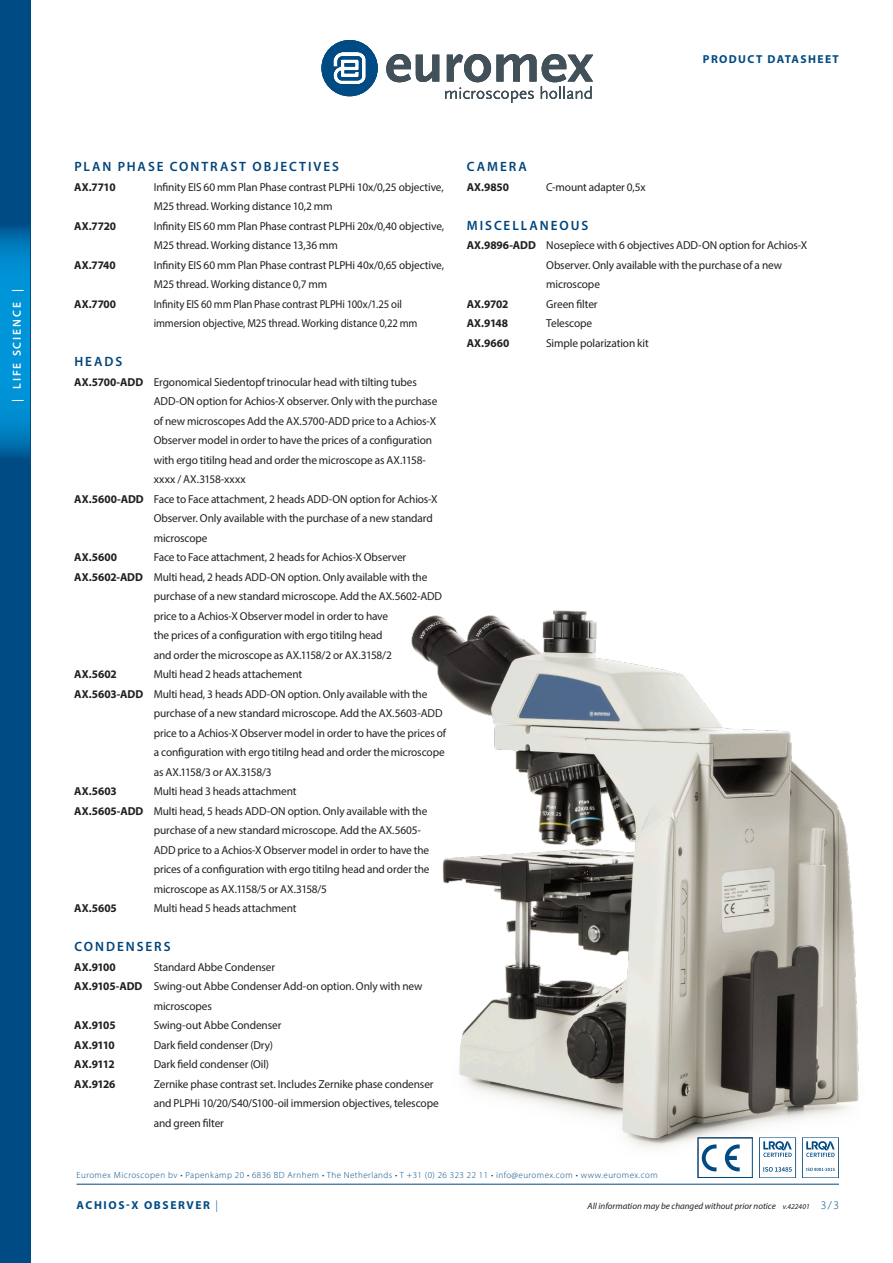
<style>
.page{position:relative;width:893px;height:1263px;background:#fff}
.page>*{position:absolute;margin:0;border:0;box-sizing:border-box;transform-origin:0 0}
.j_tussenkop{font:600 13.5px "Myriad Pro";letter-spacing:.15em;color:#00447b}
.j_accessoires{font:11.55px/19.5px "Myriad Pro";letter-spacing:-.01em;color:#231f20}
.j_accessoires-2{font:700 11.55px "Myriad Pro";letter-spacing:-.01em;color:#231f20}
.j_accessoires-3{font:11.55px/19.5px "Myriad Pro";letter-spacing:-.01em;color:#231f20;scale:.93 1}
.t1{font:700 11.55px "Myriad Pro";letter-spacing:.125em;color:#004b84}
.t2{font:600 11.55px "Myriad Pro";letter-spacing:.17em;color:#fff}
.t3{font:300 9px "Myriad Pro";letter-spacing:.05em;color:#004b84}
.t4{font:italic 9px "Myriad Pro";color:#231f20}
.t5{font:italic 7.5px "Myriad Pro";color:#231f20}
.s1{font-weight:700}
.s2{font-weight:300}
.s3{font-weight:300;font-style:normal;font-size:11.55px;color:#004b84}
</style>
<div class="page">
<div style="left:0;top:0;width:30px;height:1263px;background:#004b84"></div>
<svg style="left:321px;top:40px;width:57px;height:56px"></svg>
<svg style="left:386px;top:54px;width:53px;height:28px"></svg>
<svg style="left:445px;top:54px;width:148px;height:49px"></svg>
<hr style="left:77px;top:1184px;width:762px;height:1px;background:#004b84">
<svg style="left:802px;top:1158px;width:37px;height:20px"></svg>
<svg style="left:759px;top:1158px;width:37px;height:20px"></svg>
<svg style="left:701px;top:1158px;width:39px;height:14px"></svg>
<div style="left:697px;top:1137px;width:56px;height:41px;border:1px solid #004b84"></div>
<img style="left:411px;top:610px;width:448px;height:548px">
<svg style="left:0;top:227px;width:30px;height:230px;background:#0089cc"></svg>
<p class="t2" style="left:10px;top:402px;width:114px;rotate:-90deg">| LIFE SCIENCE |</p>
<p class="t1" style="left:703px;top:51px;width:138px">PRODUCT DATASHEET</p>
<p class="j_tussenkop" style="left:74px;top:158px;width:266px">PLAN PHASE CONTRAST OBJECTIVES</p>
<p class="j_accessoires-2" style="left:74px;top:179px;width:43px">AX.7710</p>
<p class="j_accessoires" style="left:154px;top:177px;width:291px">Infinity EIS 60 mm Plan Phase contrast PLPHi 10x/0,25 objective,<br>M25 thread. Working distance 10,2 mm</p>
<p class="j_accessoires-2" style="left:74px;top:218px;width:43px">AX.7720</p>
<p class="j_accessoires" style="left:154px;top:216px;width:292px">Infinity EIS 60 mm Plan Phase contrast PLPHi 20x/0,40 objective,<br>M25 thread. Working distance 13,36 mm</p>
<p class="j_accessoires-2" style="left:74px;top:257px;width:43px">AX.7740</p>
<p class="j_accessoires" style="left:154px;top:255px;width:292px">Infinity EIS 60 mm Plan Phase contrast PLPHi 40x/0,65 objective,<br>M25 thread. Working distance 0,7 mm</p>
<p class="j_accessoires-2" style="left:74px;top:296px;width:43px">AX.7700</p>
<p class="j_accessoires-3" style="left:154px;top:294px;width:285px">Infinity EIS 60 mm Plan Phase contrast PLPHi 100x/1.25 oil immersion objective, M25 thread. Working distance 0,22 mm</p>
<p class="j_tussenkop" style="left:74px;top:353px;width:49px">HEADS</p>
<p class="j_accessoires" style="left:154px;top:372px;width:285px;text-indent:-80px"><span class="s1">AX.5700-ADD</span> Ergonomical Siedentopf trinocular head with tilting tubes ADD-ON option for Achios-X observer. Only with the purchase of new microscopes Add the AX.5700-ADD price to a Achios-X Observer model in order to have the prices of a configuration with ergo titilng head and order the microscope as AX.1158- xxxx / AX.3158-xxxx</p>
<p class="j_accessoires" style="left:154px;top:489px;width:285px;text-indent:-80px"><span class="s1">AX.5600-ADD</span> Face to Face attachment, 2 heads ADD-ON option for Achios-X<br>Observer. Only available with the purchase of a new standard microscope</p>
<p class="j_accessoires-2" style="left:74px;top:550px;width:44px">AX.5600</p>
<p class="j_accessoires" style="left:154px;top:547px;width:254px">Face to Face attachment, 2 heads for Achios-X Observer</p>
<p class="j_accessoires" style="left:154px;top:567px;width:290px;text-indent:-80px"><span class="s1">AX.5602-ADD</span> Multi head, 2 heads ADD-ON option. Only available with the purchase of a new standard microscope. Add the AX.5602-ADD price to a Achios-X Observer model in order to have<br>the prices of a configuration with ergo titilng head<br>and order the microscope as AX.1158/2 or AX.3158/2</p>
<p class="j_accessoires-2" style="left:74px;top:667px;width:44px">AX.5602</p>
<p class="j_accessoires" style="left:154px;top:664px;width:150px">Multi head 2 heads attachement</p>
<p class="j_accessoires" style="left:154px;top:684px;width:294px;text-indent:-80px"><span class="s1">AX.5603-ADD</span> Multi head, 3 heads ADD-ON option. Only available with the purchase of a new standard microscope. Add the AX.5603-ADD price to a Achios-X Observer model in order to have the prices of a configuration with ergo titilng head and order the microscope as AX.1158/3 or AX.3158/3</p>
<p class="j_accessoires-2" style="left:74px;top:784px;width:44px">AX.5603</p>
<p class="j_accessoires" style="left:154px;top:781px;width:144px">Multi head 3 heads attachment</p>
<p class="j_accessoires" style="left:154px;top:801px;width:277px;text-indent:-80px"><span class="s1">AX.5605-ADD</span> Multi head, 5 heads ADD-ON option. Only available with the purchase of a new standard microscope. Add the AX.5605- ADD price to a Achios-X Observer model in order to have the prices of a configuration with ergo titilng head and order the microscope as AX.1158/5 or AX.3158/5</p>
<p class="j_accessoires-2" style="left:74px;top:901px;width:44px">AX.5605</p>
<p class="j_accessoires" style="left:154px;top:898px;width:144px">Multi head 5 heads attachment</p>
<p class="j_tussenkop" style="left:74px;top:938px;width:98px">CONDENSERS</p>
<p class="j_accessoires-2" style="left:74px;top:959px;width:43px">AX.9100</p>
<p class="j_accessoires" style="left:154px;top:957px;width:123px">Standard Abbe Condenser</p>
<p class="j_accessoires" style="left:154px;top:976px;width:270px;text-indent:-80px"><span class="s1">AX.9105-ADD</span> Swing-out Abbe Condenser Add-on option. Only with new microscopes</p>
<p class="j_accessoires-2" style="left:74px;top:1018px;width:43px">AX.9105</p>
<p class="j_accessoires" style="left:154px;top:1015px;width:129px">Swing-out Abbe Condenser</p>
<p class="j_accessoires-2" style="left:74px;top:1037px;width:42px">AX.9110</p>
<p class="j_accessoires" style="left:154px;top:1035px;width:121px">Dark field condenser (Dry)</p>
<p class="j_accessoires-2" style="left:74px;top:1057px;width:42px">AX.9112</p>
<p class="j_accessoires" style="left:154px;top:1054px;width:117px">Dark field condenser (Oil)</p>
<p class="j_accessoires-2" style="left:74px;top:1076px;width:43px">AX.9126</p>
<p class="j_accessoires" style="left:154px;top:1074px;width:286px">Zernike phase contrast set. Includes Zernike phase condenser and PLPHi 10/20/S40/S100-oil immersion objectives, telescope and green filter</p>
<p class="j_tussenkop" style="left:467px;top:158px;width:62px">CAMERA</p>
<p class="j_accessoires-2" style="left:467px;top:179px;width:44px">AX.9850</p>
<p class="j_accessoires" style="left:546px;top:177px;width:101px">C-mount adapter 0,5x</p>
<p class="j_tussenkop" style="left:467px;top:216px;width:123px">MISCELLANEOUS</p>
<p class="j_accessoires" style="left:546px;top:235px;width:262px;text-indent:-80px"><span class="s1">AX.9896-ADD</span> Nosepîece with 6 objectives ADD-ON option for Achios-X<br>Observer. Only available with the purchase of a new microscope</p>
<p class="j_accessoires-2" style="left:467px;top:296px;width:43px">AX.9702</p>
<p class="j_accessoires" style="left:546px;top:294px;width:53px">Green filter</p>
<p class="j_accessoires-2" style="left:467px;top:316px;width:43px">AX.9148</p>
<p class="j_accessoires" style="left:546px;top:313px;width:48px">Telescope</p>
<p class="j_accessoires-2" style="left:467px;top:335px;width:44px">AX.9660</p>
<p class="j_accessoires" style="left:546px;top:333px;width:104px">Simple polarization kit</p>
<p class="t3" style="left:77px;top:1169px;width:583px">Euromex Microscopen bv • Papenkamp 20 • 6836 BD Arnhem • The Netherlands • T +31 (0) 26 323 22 11 • info@euromex.com • www.euromex.com</p>
<p class="t1" style="left:77px;top:1197px;width:143px">ACHIOS-X OBSERVER <span class="s2">|</span></p>
<p class="t4" style="left:588px;top:1200px;width:190px">All information may be changed without prior notice</p>
<p class="t5" style="left:783px;top:1201px;width:58px">v.422401 <span class="s3">3/3</span></p>
</div>
